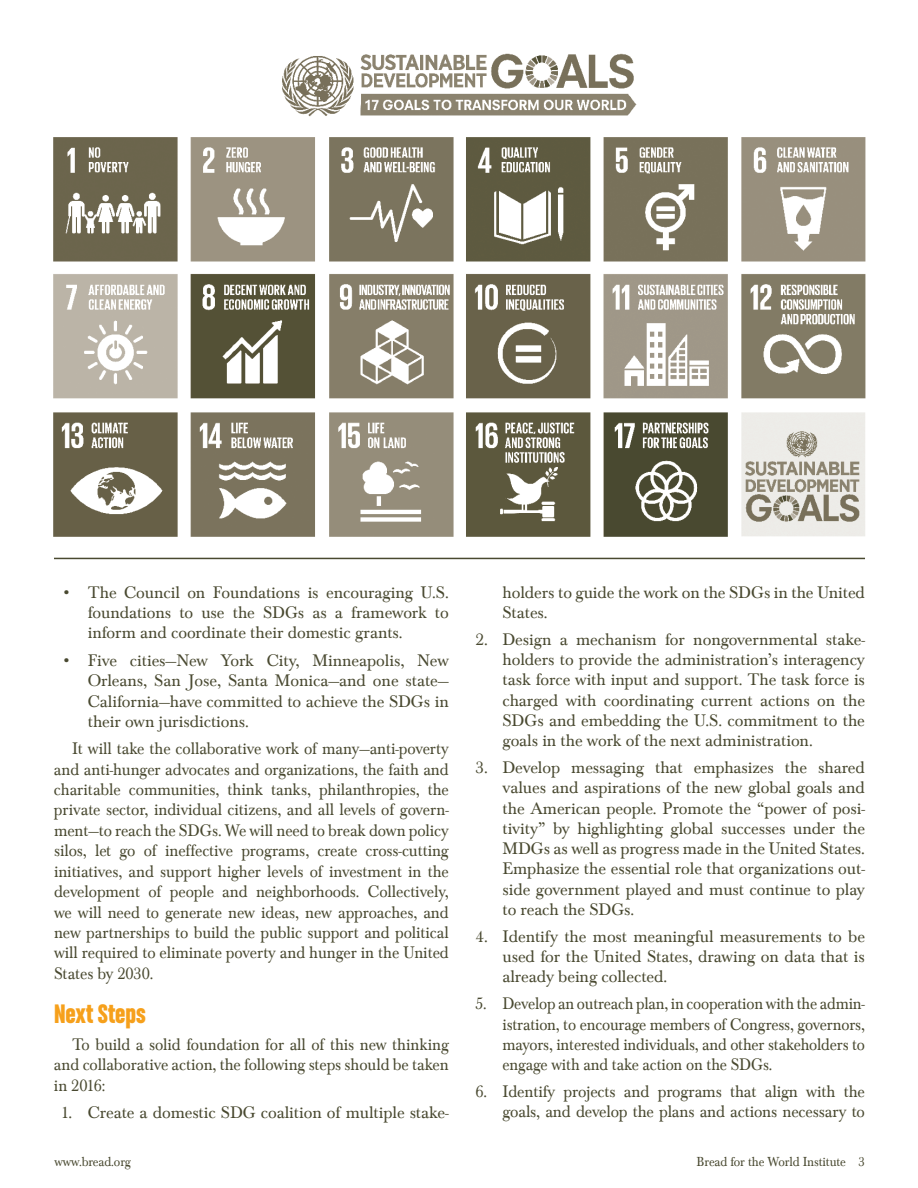
<style>
.page{position:relative;width:918px;height:1188px;background:#fff}
.page>*{position:absolute;margin:0;border:0;box-sizing:border-box;transform-origin:0 0}
.t1{font:28.5px "Chalet Comprime Hong Kong Sixty";color:#f6a01b}
.t2{font:17.25px/20.2px "Baskerville Com";letter-spacing:-.005em;color:#494930;text-align:justify}
.t3{font:17.25px/20.4px "Baskerville Com";letter-spacing:-.005em;color:#494930;text-align:justify;scale:.95 1}
.t4{font:17.25px/20.2px "Baskerville Com";letter-spacing:-.005em;color:#494930;text-align:justify;scale:.93 1}
.t5{font:17.25px/20.2px "Baskerville Com";letter-spacing:-.005em;color:#494930;text-align:right;scale:.96 1}
.t6{font:13.5px "Baskerville Com";letter-spacing:-.01em;color:#494930;scale:.95 1}
</style>
<div class="page">
<img style="left:53px;top:53px;width:813px;height:484px">
<hr style="left:54px;top:558px;width:811px;height:1px;background:#494930">
<p class="t2" style="left:88px;top:582px;width:363px;text-indent:-27px">• The Council on Foundations is encouraging U.S. foundations to use the SDGs as a framework to inform and coordinate their domestic grants.</p>
<p class="t2" style="left:88px;top:650px;width:363px;text-indent:-27px">• Five cities—New York City, Minneapolis, New Orleans, San Jose, Santa Monica—and one state— California—have committed to achieve the SDGs in their own jurisdictions.</p>
<p class="t3" style="left:54px;top:739px;width:417px;text-indent:18px">It will take the collaborative work of many—anti-poverty and anti-hunger advocates and organizations, the faith and charitable communities, think tanks, philanthropies, the private sector, individual citizens, and all levels of govern&shy;ment—to reach the SDGs. We will need to break down policy silos, let go of ineffective programs, create cross-cutting initiatives, and support higher levels of investment in the development of people and neighborhoods. Collectively, we will need to generate new ideas, new approaches, and new partnerships to build the public support and political will required to eliminate poverty and hunger in the United States by 2030.</p>
<h1 class="t1" style="left:54px;top:997px;width:93px">Next Steps</h1>
<p class="t3" style="left:54px;top:1034px;width:417px;text-indent:18px">To build a solid foundation for all of this new thinking and collaborative action, the following steps should be taken in 2016:</p>
<p class="t2" style="left:61px;top:1102px;width:390px">1. Create a domestic SDG coalition of multiple stake-</p>
<p class="t2" style="left:502px;top:582px;width:364px">holders to guide the work on the SDGs in the United<br>States.</p>
<p class="t2" style="left:502px;top:629px;width:364px;text-indent:-27px">2. Design a mechanism for nongovernmental stake&shy;holders to provide the administration’s interagency task force with input and support. The task force is charged with coordinating current actions on the SDGs and embedding the U.S. commitment to the goals in the work of the next administration.</p>
<p class="t2" style="left:502px;top:758px;width:364px;text-indent:-27px">3. Develop messaging that emphasizes the shared values and aspirations of the new global goals and the American people. Promote the “power of posi&shy;tivity” by highlighting global successes under the MDGs as well as progress made in the United States.<br>Emphasize the essential role that organizations out&shy;side government played and must continue to play to reach the SDGs.</p>
<p class="t2" style="left:502px;top:926px;width:364px;text-indent:-27px">4. Identify the most meaningful measurements to be used for the United States, drawing on data that is already being collected.</p>
<p class="t4" style="left:502px;top:994px;width:391px;text-indent:-27px">5. Develop an outreach plan, in cooperation with the admin&shy;istration, to encourage members of Congress, governors, mayors, interested individuals, and other stakeholders to engage with and take action on the SDGs.</p>
<p class="t5" style="left:475px;top:1082px;width:407px">6. Identify projects and programs that align with the goals, and develop the plans and actions necessary to</p>
<p class="t6" style="left:54px;top:1154px;width:82px">www.bread.org</p>
<p class="t6" style="left:697px;top:1154px;width:179px">Bread for the World Institute 3</p>
</div>
